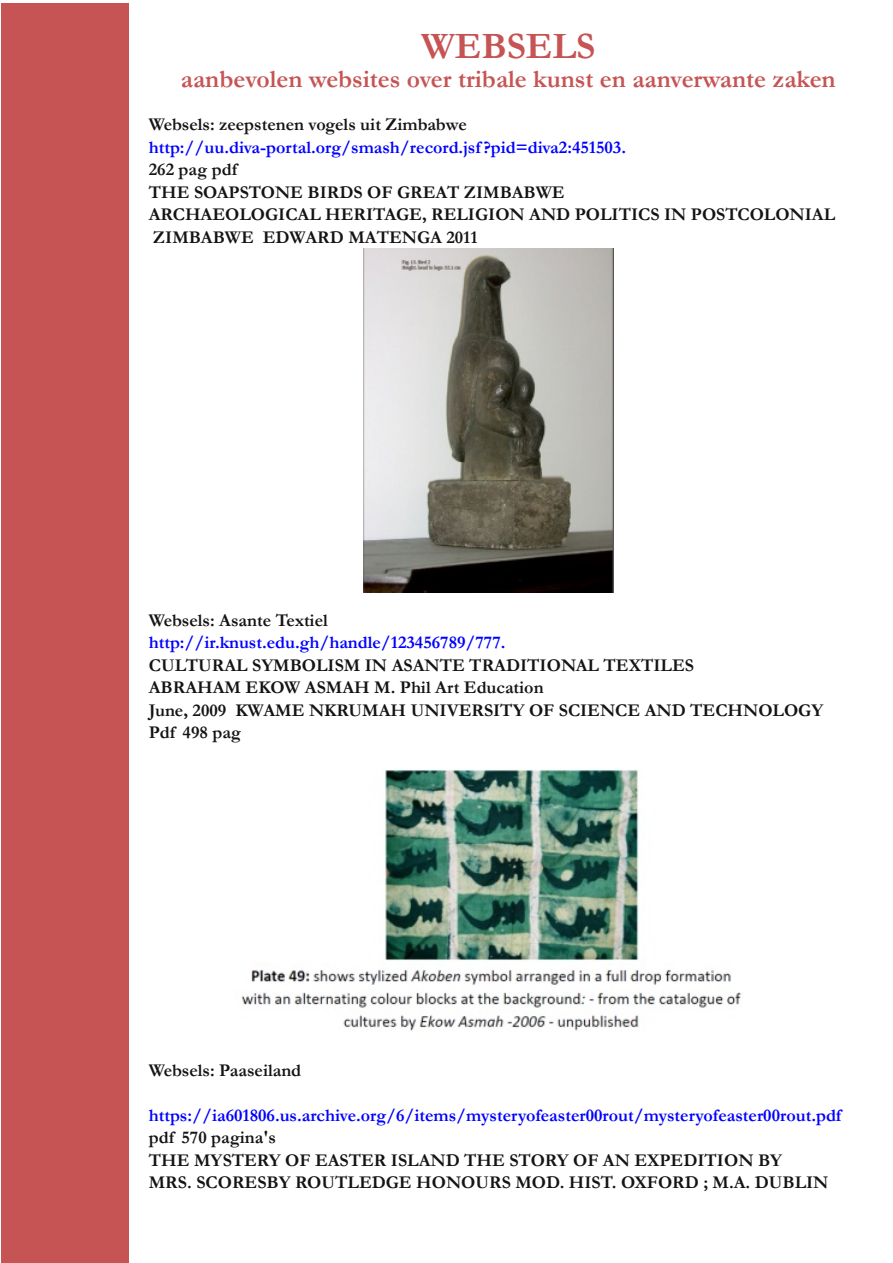
<style>
.page{position:relative;width:893px;height:1263px;background:#fff}
.page>*{position:absolute;margin:0;border:0;box-sizing:border-box;transform-origin:0 0}
.t1{font:700 37.5px "Garamond";color:#c65454}
.t2{font:700 25.5px "Garamond";color:#c65454}
.t3{font:700 18px/22.5px "Garamond";color:#161413}
.t4{font:700 18px "Garamond";color:#00f}
</style>
<div class="page">
<div style="left:1px;top:3px;width:128px;height:1260px;background:#c65454"></div>
<img style="left:363px;top:248px;width:251px;height:345px">
<img style="left:241px;top:769px;width:501px;height:262px">
<h1 class="t1" style="left:421px;top:26px;width:176px">WEBSELS</h1>
<h2 class="t2" style="left:181px;top:65px;width:656px">aanbevolen websites over tribale kunst en aanverwante zaken</h2>
<p class="t3" style="left:149px;top:114px;width:320px">Websels: zeepstenen vogels uit Zimbabwe</p>
<p class="t4" style="left:149px;top:137px;width:479px">http://uu.diva-portal.org/smash/record.jsf ?pid=diva2:451503.</p>
<p class="t3" style="left:149px;top:159px;width:688px">262 pag pdf<br>THE SOAPSTONE BIRDS OF GREAT ZIMBABWE<br>ARCHAEOLOGICAL HERITAGE, RELIGION AND POLITICS IN POSTCOLONIAL ZIMBABWE EDWARD MATENGA 2011</p>
<p class="t3" style="left:149px;top:609px;width:180px">Websels: Asante Textiel</p>
<p class="t4" style="left:149px;top:632px;width:358px">http://ir.knust.edu.gh/handle/123456789/777.</p>
<p class="t3" style="left:149px;top:654px;width:676px">CULTURAL SYMBOLISM IN ASANTE TRADITIONAL TEXTILES<br>ABRAHAM EKOW ASMAH M. Phil Art Education<br>June, 2009 KWAME NKRUMAH UNIVERSITY OF SCIENCE AND TECHNOLOGY Pdf 498 pag</p>
<p class="t3" style="left:149px;top:1059px;width:154px">Websels: Paaseiland</p>
<p class="t4" style="left:149px;top:1105px;width:694px">https://ia601806.us.archive.org/6/items/mysteryofeaster00rout/mysteryofeaster00rout.pdf</p>
<p class="t3" style="left:149px;top:1126px;width:681px">pdf 570 pagina's<br>THE MYSTERY OF EASTER ISLAND THE STORY OF AN EXPEDITION BY<br>MRS. SCORESBY ROUTLEDGE HONOURS MOD. HIST. OXFORD ; M.A. DUBLIN</p>
</div>
